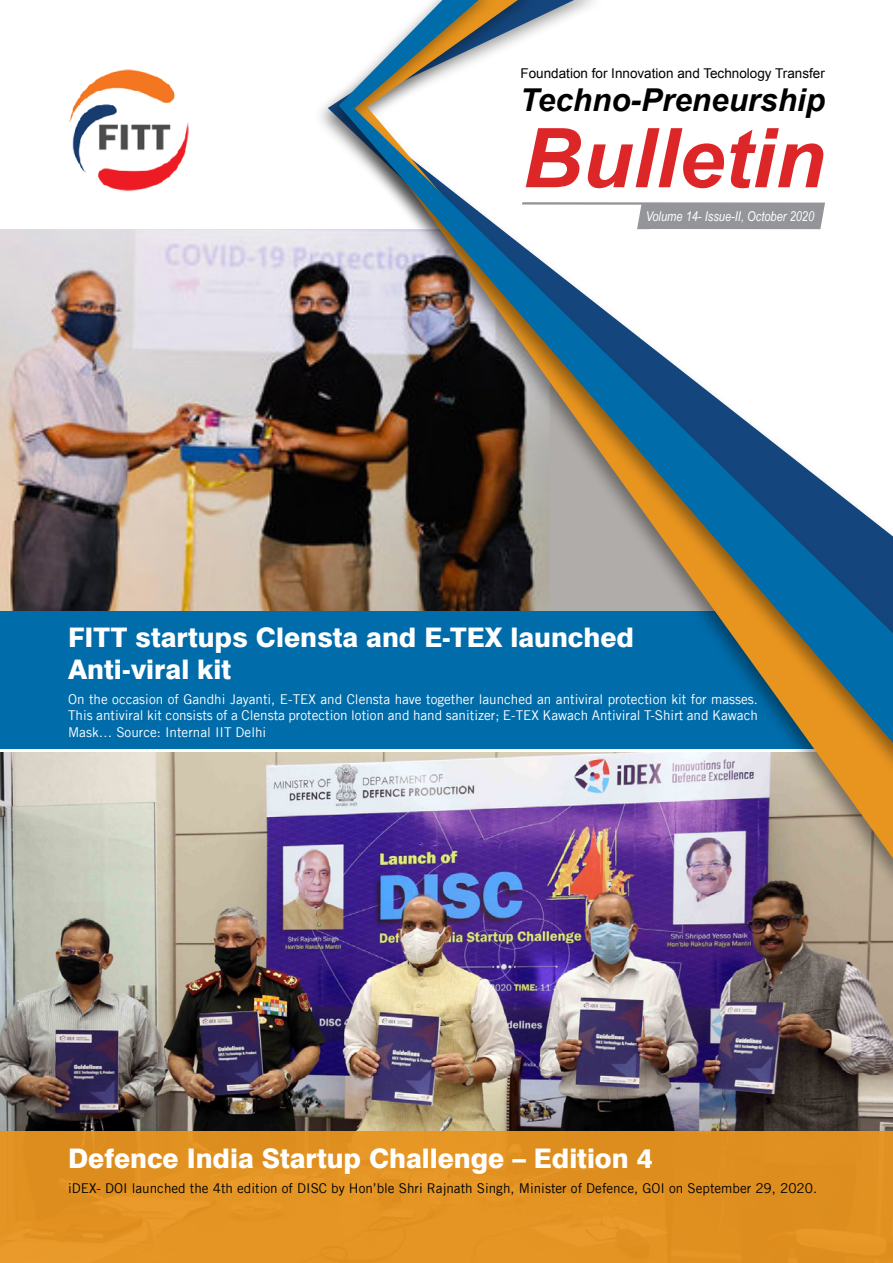
<style>
.page{position:relative;width:893px;height:1263px;background:#fff}
.page>*{position:absolute;margin:0;border:0;box-sizing:border-box;transform-origin:0 0}
.t1{font:italic 700 82.5px "Arial";color:#dd2627}
.t2{font:italic 700 31.5px "Arial";color:#000}
.t3{font:800 27px/32.4px "Swiss 721 BT";color:#fff}
.t4{font:13.5px/16.5px "Trade Gothic LT";color:#fff;text-align:justify}
.t5{font:13.5px "Trade Gothic LT";color:#000}
.t6{font:13.5px "Arial";color:#000}
.t7{font:italic 13.5px "Arial Narrow";color:#fff}
</style>
<div class="page">
<img style="left:0;top:230px;width:311px;height:381px">
<div style="left:0;top:611px;width:893px;height:137px;background:#006caa"></div>
<img style="left:0;top:753px;width:893px;height:378px">
<div style="left:0;top:1131px;width:893px;height:132px;background:#e8951f"></div>
<img style="left:69px;top:69px;width:120px;height:122px">
<div style="left:335px;top:0;width:558px;height:895px;background:#000;opacity:.4"></div>
<img style="left:351px;top:777px;width:542px;height:81px">
<div style="left:322px;top:0;width:571px;height:777px;background:#000;opacity:.4"></div>
<svg style="left:339px;top:0;width:554px;height:743px"></svg>
<p class="t6" style="left:520px;top:64px;width:306px">Foundation for Innovation and Technology Transfer</p>
<p class="t2" style="left:520px;top:79px;width:307px">Techno-Preneurship</p>
<p class="t1" style="left:522px;top:103px;width:304px">Bulletin</p>
<p class="t7" style="left:646px;top:207px;width:170px">Volume 14- Issue-II, October 2020</p>
<p class="t3" style="left:68px;top:620px;width:567px">FITT startups Clensta and E-TEX launched<br>Anti-viral kit</p>
<p class="t4" style="left:68px;top:691px;width:691px">On the occasion of Gandhi Jayanti, E-TEX and Clensta have together launched an antiviral protection kit for masses.<br>This antiviral kit consists of a Clensta protection lotion and hand sanitizer; E-TEX Kawach Antiviral T-Shirt and Kawach Mask… Source: Internal IIT Delhi</p>
<p class="t3" style="left:68px;top:1142px;width:586px">Defence India Startup Challenge – Edition 4</p>
<p class="t5" style="left:68px;top:1180px;width:751px">iDEX- DOI launched the 4th edition of DISC by Hon’ble Shri Rajnath Singh, Minister of Defence, GOI on September 29, 2020.</p>
</div>
